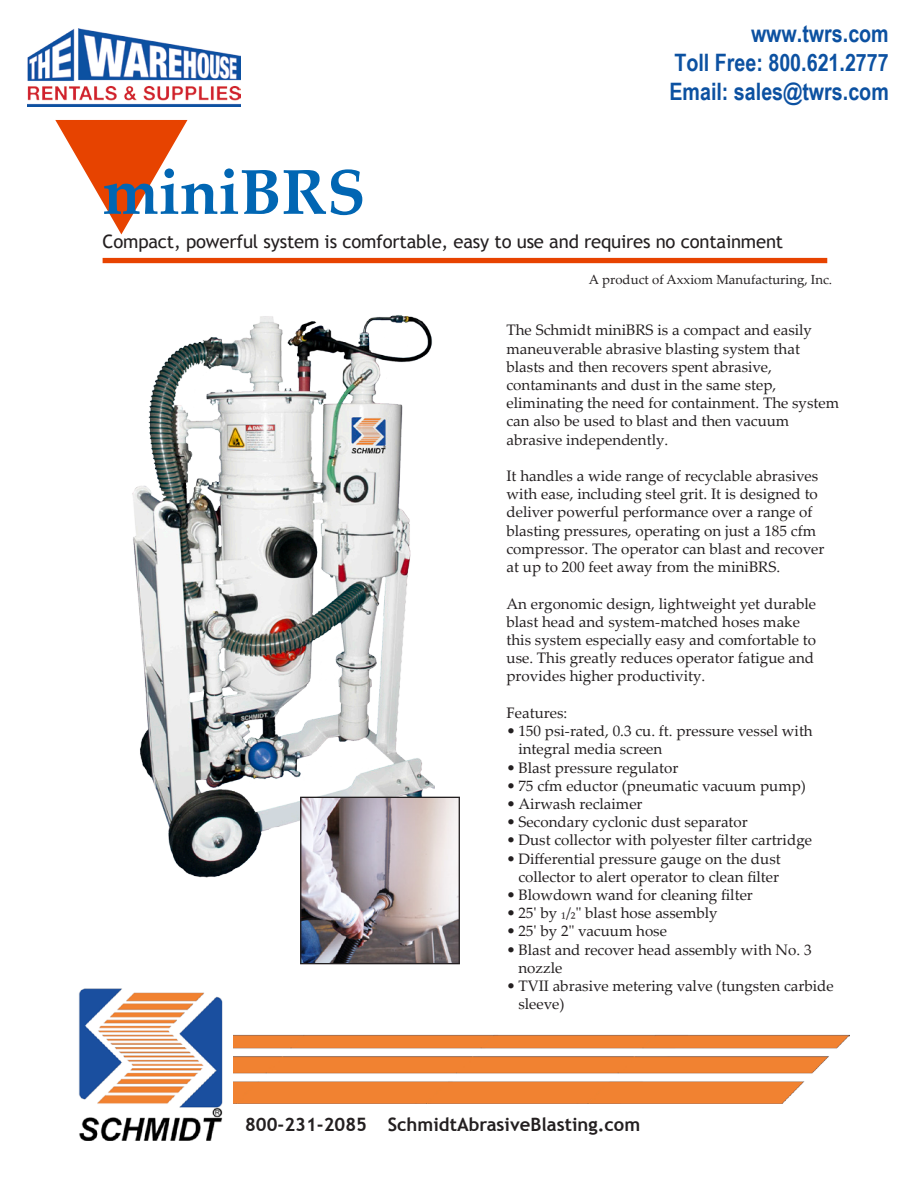
<style>
.page{position:relative;width:918px;height:1188px;background:#fff}
.page>*{position:absolute;margin:0;border:0;box-sizing:border-box;transform-origin:0 0}
.t1{font:700 63.3px "Palatino Linotype";color:#0166b3}
.t2{font:700 24px/28.8px "Arial Narrow";color:#0c51a1;text-align:right}
.t3{font:18.45px "Trebuchet MS";letter-spacing:-.01em;color:#231f20}
.t4{font:700 18.45px "Trebuchet MS";color:#231f20}
.t5{font:15.15px/18.1px "Palatino Linotype";color:#231f20}
.t6{font:13.2px "Palatino Linotype";color:#231f20}
</style>
<div class="page">
<img style="left:27px;top:29px;width:214px;height:78px">
<img style="left:233px;top:1034px;width:617px;height:69px">
<img style="left:78px;top:988px;width:145px;height:153px">
<div style="left:103px;top:258px;width:724px;height:5px;background:#e74300"></div>
<img style="left:132px;top:315px;width:302px;height:563px">
<img style="left:302px;top:799px;width:156px;height:163px">
<div style="left:300px;top:797px;width:160px;height:167px;border:1px solid #231f20"></div>
<h2 class="t2" style="left:674px;top:18px;width:216px">www.twrs.com<br>Toll Free: 800.621.2777</h2>
<h2 class="t2" style="left:669px;top:75px;width:221px">Email: sales@twrs.com</h2>
<p class="t1" style="left:103px;top:147px;width:265px">miniBRS</p>
<p class="t3" style="left:103px;top:230px;width:682px">Compact, powerful system is comfortable, easy to use and requires no containment</p>
<p class="t6" style="left:589px;top:270px;width:245px">A product of Axxiom Manufacturing, Inc.</p>
<p class="t5" style="left:507px;top:321px;width:334px">The Schmidt miniBRS is a compact and easily maneuverable abrasive blasting system that blasts and then recovers spent abrasive, contaminants and dust in the same step, eliminating the need for containment. The system can also be used to blast and then vacuum abrasive independently.</p>
<p class="t5" style="left:507px;top:466px;width:319px">It handles a wide range of recyclable abrasives with ease, including steel grit. It is designed to deliver powerful performance over a range of blasting pressures, operating on just a 185 cfm compressor. The operator can blast and recover at up to 200 feet away from the miniBRS.</p>
<p class="t5" style="left:507px;top:594px;width:311px">An ergonomic design, lightweight yet durable blast head and system-matched hoses make this system especially easy and comfortable to use. This greatly reduces operator fatigue and provides higher productivity.</p>
<p class="t5" style="left:507px;top:703px;width:62px">Features:</p>
<p class="t5" style="left:518px;top:721px;width:296px;text-indent:-12px">• 150 psi-rated, 0.3 cu. ft. pressure vessel with integral media screen</p>
<p class="t5" style="left:507px;top:758px;width:173px">• Blast pressure regulator</p>
<p class="t5" style="left:507px;top:776px;width:301px">• 75 cfm eductor (pneumatic vacuum pump)</p>
<p class="t5" style="left:507px;top:794px;width:138px">• Airwash reclaimer</p>
<p class="t5" style="left:507px;top:812px;width:243px">• Secondary cyclonic dust separator</p>
<p class="t5" style="left:507px;top:831px;width:307px">• Dust collector with polyester filter cartridge</p>
<p class="t5" style="left:507px;top:849px;width:276px;text-align:right">• Differential pressure gauge on the dust collector to alert operator to clean filter</p>
<p class="t5" style="left:507px;top:885px;width:248px">• Blowdown wand for cleaning filter</p>
<p class="t5" style="left:507px;top:903px;width:213px">• 25' by 1/2" blast hose assembly</p>
<p class="t5" style="left:507px;top:922px;width:162px">• 25' by 2" vacuum hose</p>
<p class="t5" style="left:518px;top:940px;width:295px;text-indent:-12px">• Blast and recover head assembly with No. 3 nozzle</p>
<p class="t5" style="left:518px;top:976px;width:317px;text-indent:-12px">• TVII abrasive metering valve (tungsten carbide sleeve)</p>
<p class="t4" style="left:245px;top:1113px;width:397px">800-231-2085 SchmidtAbrasiveBlasting.com</p>
</div>
